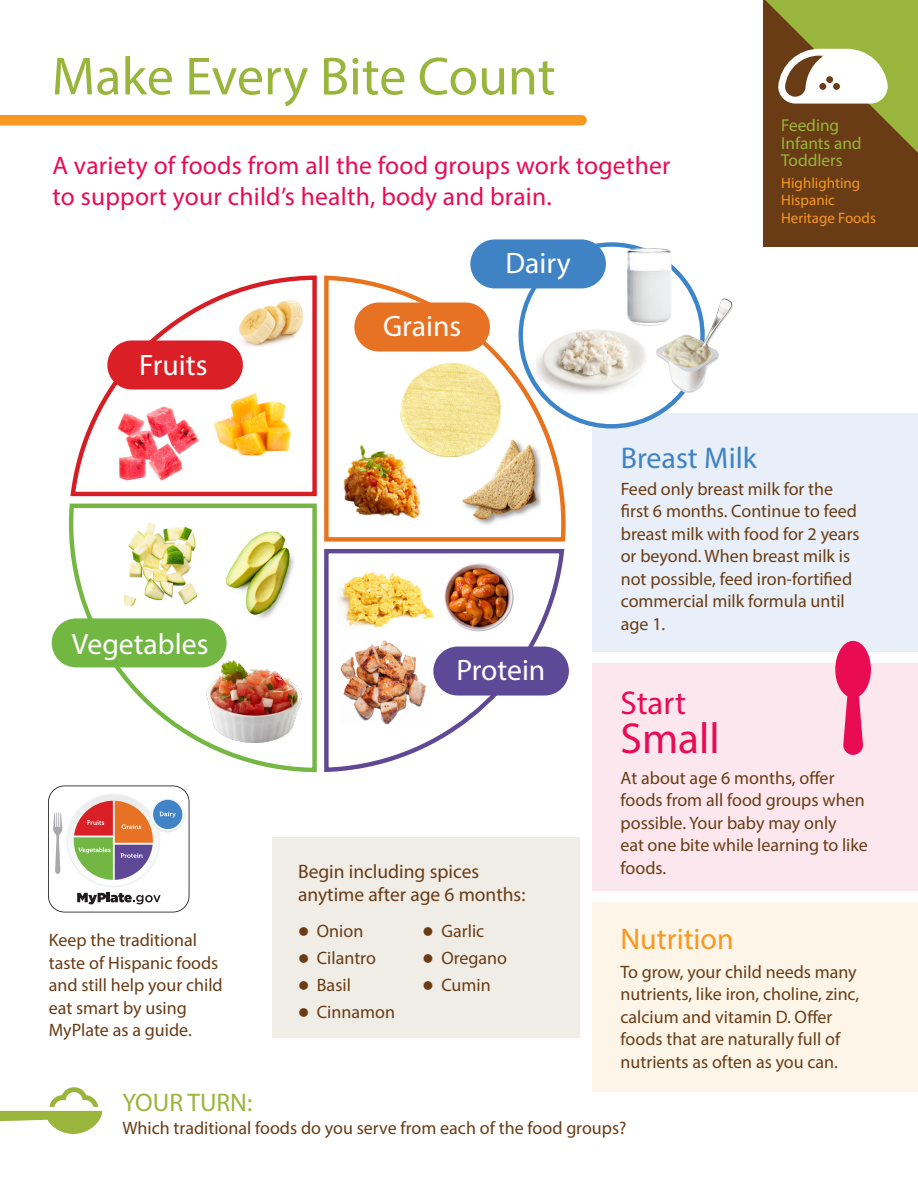
<style>
.page{position:relative;width:918px;height:1188px;background:#fff}
.page>*{position:absolute;margin:0;border:0;box-sizing:border-box;transform-origin:0 0}
.Page_Title{font:54px "Myriad Pro";color:#99b53c}
.Subhead_Pink_Mixed{font:43.5px "Myriad Pro";color:#e90b54}
.Subhead_Pink_Mixed-2{font:33px "Myriad Pro";color:#e90b54}
.Subhead_Blue_20{font:30px "Myriad Pro";color:#3f83c4}
.Subhead_Orange_20{font:30px "Myriad Pro";color:#f89820}
.Subhead_White{font:29.7px "Myriad Pro";color:#fff}
.Page_Subtitle{font:25.5px/30.6px "Myriad Pro";letter-spacing:.01em;color:#e90b54}
.Subhead_Green_17{font:25.5px "Myriad Pro";color:#99b53c}
.Subhead_Brown_13{font:19.5px/23.4px "Myriad Pro";color:#693c15}
.Paragraph_Text{font:18px/22.5px "Myriad Pro";color:#693c15}
.Bulleted_Text{font:18px "Myriad Pro";color:#693c15}
.t1{font:17.25px/17.2px "Myriad Pro";color:#99b53c}
.t2{font:15px/17.2px "Myriad Pro";color:#f89820}
</style>
<div class="page">
<div style="left:272px;top:837px;width:308px;height:201px;background:#f0ece6"></div>
<div style="left:592px;top:902px;width:326px;height:190px;background:#fef5e9"></div>
<div style="left:592px;top:663px;width:326px;height:228px;background:#fde7ee"></div>
<div style="left:592px;top:413px;width:326px;height:239px;background:#e9eff8"></div>
<div style="left:521px;top:245px;width:182px;height:181px;background:#fff;border-radius:50%"></div>
<svg style="left:67px;top:503px;width:250px;height:270px"></svg>
<svg style="left:70px;top:275px;width:247px;height:222px"></svg>
<svg style="left:324px;top:549px;width:243px;height:224px"></svg>
<svg style="left:324px;top:274px;width:244px;height:268px"></svg>
<div style="left:470px;top:239px;width:136px;height:49px;background:#3f83c4;border-radius:24px"></div>
<div style="left:433px;top:647px;width:136px;height:49px;background:#5e4997;border-radius:24px"></div>
<div style="left:52px;top:618px;width:175px;height:49px;background:#73b743;border-radius:24px"></div>
<div style="left:354px;top:303px;width:136px;height:49px;background:#e87224;border-radius:24px"></div>
<svg style="left:48px;top:785px;width:141px;height:128px"></svg>
<svg style="left:0;top:1087px;width:102px;height:47px"></svg>
<img style="left:198px;top:639px;width:111px;height:118px">
<img style="left:219px;top:525px;width:80px;height:95px">
<svg style="left:835px;top:641px;width:36px;height:114px"></svg>
<img style="left:115px;top:404px;width:86px;height:80px">
<img style="left:211px;top:383px;width:96px;height:85px">
<img style="left:124px;top:522px;width:72px;height:83px">
<img style="left:337px;top:445px;width:89px;height:80px">
<div style="left:0;top:115px;width:582px;height:11px;background:#f89820"></div>
<div style="left:764px;top:0;width:154px;height:247px;background:#693c15"></div>
<svg style="left:765px;top:0;width:153px;height:153px"></svg>
<img style="left:340px;top:641px;width:86px;height:85px">
<img style="left:441px;top:554px;width:74px;height:85px">
<img style="left:656px;top:288px;width:77px;height:120px">
<img style="left:621px;top:242px;width:57px;height:90px">
<img style="left:235px;top:298px;width:74px;height:49px">
<div style="left:107px;top:340px;width:136px;height:49px;background:#da2026;border-radius:24px"></div>
<img style="left:461px;top:437px;width:80px;height:88px">
<img style="left:338px;top:566px;width:95px;height:65px">
<img style="left:395px;top:358px;width:113px;height:105px">
<img style="left:536px;top:327px;width:116px;height:68px">
<h1 class="Page_Title" style="left:52px;top:43px;width:505px">Make Every Bite Count</h1>
<h2 class="Page_Subtitle" style="left:52px;top:150px;width:620px">A variety of foods from all the food groups work together to support your child’s health, body and brain.</h2>
<h3 class="Subhead_White" style="left:139px;top:347px;width:70px">Fruits</h3>
<h3 class="Subhead_White" style="left:383px;top:308px;width:80px">Grains</h3>
<h3 class="Subhead_White" style="left:505px;top:245px;width:67px">Dairy</h3>
<p class="t1" style="left:781px;top:117px;width:82px">Feeding<br>Infants and<br>Toddlers</p>
<p class="t2" style="left:781px;top:174px;width:96px">Highlighting<br>Hispanic<br>Heritage Foods</p>
<h3 class="Subhead_White" style="left:72px;top:625px;width:138px">Vegetables</h3>
<p class="Paragraph_Text" style="left:49px;top:929px;width:176px">Keep the traditional taste of Hispanic foods and still help your child eat smart by using<br>MyPlate as a guide.</p>
<h3 class="Subhead_White" style="left:456px;top:652px;width:90px">Protein</h3>
<h3 class="Subhead_Brown_13" style="left:298px;top:859px;width:229px">Begin including spices anytime after age 6 months:</h3>
<p class="Bulleted_Text" style="left:298px;top:920px;width:67px">● Onion</p>
<p class="Bulleted_Text" style="left:423px;top:920px;width:63px">● Garlic</p>
<p class="Bulleted_Text" style="left:298px;top:947px;width:79px">● Cilantro</p>
<p class="Bulleted_Text" style="left:423px;top:947px;width:86px">● Oregano</p>
<p class="Bulleted_Text" style="left:298px;top:974px;width:54px">● Basil</p>
<p class="Bulleted_Text" style="left:423px;top:974px;width:70px">● Cumin</p>
<p class="Bulleted_Text" style="left:298px;top:1001px;width:98px">● Cinnamon</p>
<h3 class="Subhead_Blue_20" style="left:621px;top:439px;width:138px">Breast Milk</h3>
<p class="Paragraph_Text" style="left:621px;top:477px;width:240px">Feed only breast milk for the first 6 months. Continue to feed breast milk with food for 2 years or beyond. When breast milk is not possible, feed iron-fortified commercial milk formula until age 1.</p>
<h3 class="Subhead_Pink_Mixed-2" style="left:621px;top:682px;width:67px">Start</h3>
<h3 class="Subhead_Pink_Mixed" style="left:621px;top:711px;width:101px">Small</h3>
<p class="Paragraph_Text" style="left:621px;top:766px;width:249px">At about age 6 months, offer foods from all food groups when possible. Your baby may only<br>eat one bite while learning to like foods.</p>
<h3 class="Subhead_Orange_20" style="left:621px;top:921px;width:115px">Nutrition</h3>
<p class="Paragraph_Text" style="left:621px;top:960px;width:240px">To grow, your child needs many nutrients, like iron, choline, zinc, calcium and vitamin D. Offer foods that are naturally full of nutrients as often as you can.</p>
<h3 class="Subhead_Green_17" style="left:122px;top:1087px;width:131px">YOUR TURN:</h3>
<p class="Paragraph_Text" style="left:122px;top:1116px;width:506px">Which traditional foods do you serve from each of the food groups?</p>
</div>
